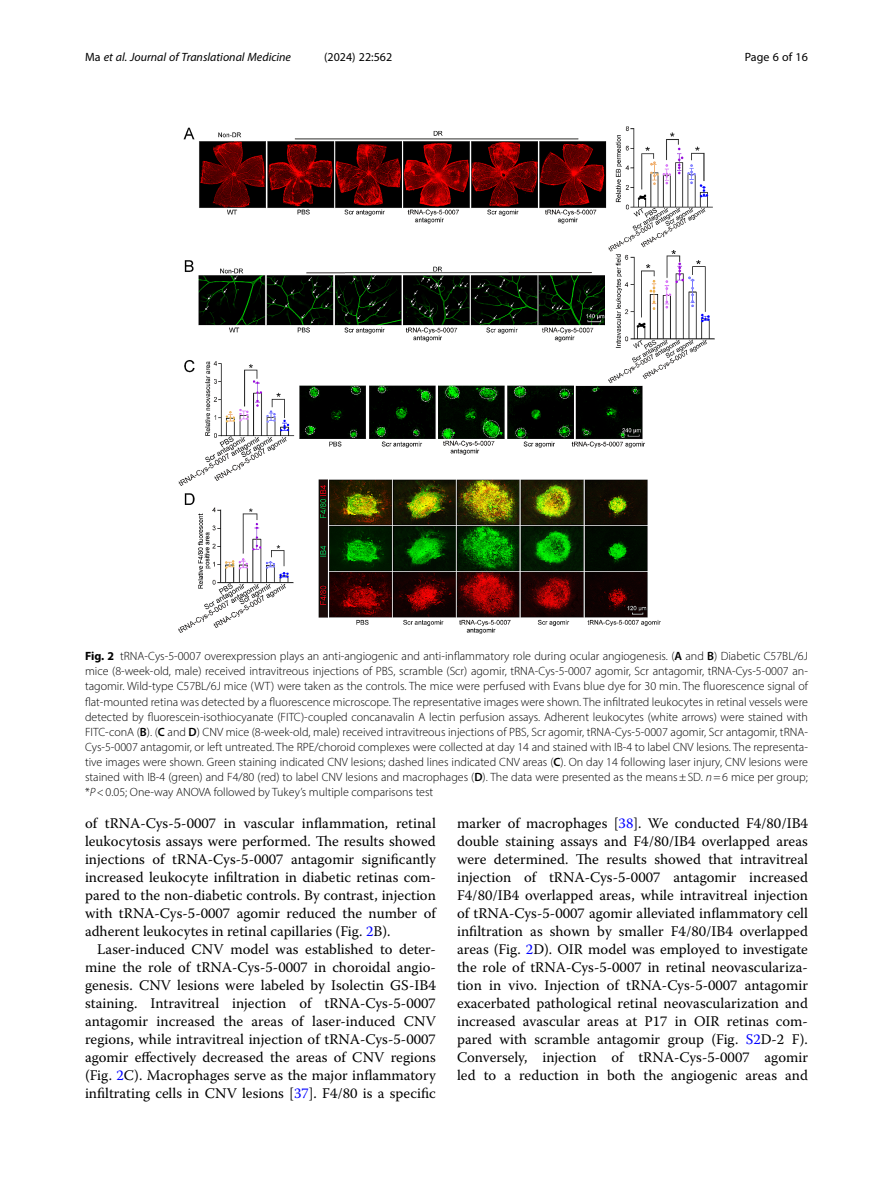
<style>
.page{position:relative;width:893px;height:1191px;background:#fff}
.page>*{position:absolute;margin:0;border:0;box-sizing:border-box;transform-origin:0 0}
.Body_Text_Indent{font:14.7px/18px "Warnock Pro";color:#000;text-align:justify}
.Body_Text{font:14.7px/18px "Warnock Pro";color:#000;text-align:justify}
.Figure_Caption{font:300 12px/15px "Myriad Pro";color:#000;text-align:justify}
.t1{font:italic 12px "Myriad Pro";color:#000}
.t2{font:12px "Myriad Pro";color:#000}
.s1{font-style:normal}
.s2{font-weight:700}
.s3{font-weight:600}
.s4{font-style:italic}
.s5{color:#00f}
</style>
<div class="page">
<img style="left:178px;top:126px;width:536px;height:507px">
<p class="t1" style="left:85px;top:50px;width:208px"><span class="s1">Ma</span> et al. Journal of Translational Medicine</p>
<p class="t2" style="left:324px;top:50px;width:70px">(2024) 22:562</p>
<p class="t2" style="left:745px;top:50px;width:65px">Page 6 of 16</p>
<p class="Figure_Caption" style="left:85px;top:649px;width:724px"><span class="s2">Fig. 2</span> tRNA-Cys-5-0007 overexpression plays an anti-angiogenic and anti-inflammatory role during ocular angiogenesis. (<span class="s3">A</span> and <span class="s3">B</span>) Diabetic C57BL/6J mice (8-week-old, male) received intravitreous injections of PBS, scramble (Scr) agomir, tRNA-Cys-5-0007 agomir, Scr antagomir, tRNA-Cys-5-0007 an&shy;tagomir. Wild-type C57BL/6J mice (WT) were taken as the controls. The mice were perfused with Evans blue dye for 30 min. The fluorescence signal of flat-mounted retina was detected by a fluorescence microscope. The representative images were shown. The infiltrated leukocytes in retinal vessels were detected by fluorescein-isothiocyanate (FITC)-coupled concanavalin A lectin perfusion assays. Adherent leukocytes (white arrows) were stained with FITC-conA (<span class="s3">B</span>). (<span class="s3">C</span> and <span class="s3">D</span>) CNV mice (8-week-old, male) received intravitreous injections of PBS, Scr agomir, tRNA-Cys-5-0007 agomir, Scr antagomir, tRNA-Cys-5-0007 antagomir, or left untreated. The RPE/choroid complexes were collected at day 14 and stained with IB-4 to label CNV lesions. The representa&shy;tive images were shown. Green staining indicated CNV lesions; dashed lines indicated CNV areas (<span class="s3">C</span>). On day 14 following laser injury, CNV lesions were stained with IB-4 (green) and F4/80 (red) to label CNV lesions and macrophages (<span class="s3">D</span>). The data were presented as the means±SD. <span class="s4">n</span>=6 mice per group; *<span class="s4">P</span>&lt;0.05; One-way ANOVA followed by Tukey’s multiple comparisons test</p>
<p class="Body_Text" style="left:85px;top:814px;width:352px">of tRNA-Cys-5-0007 in vascular inflammation, retinal leukocytosis assays were performed. The results showed injections of tRNA-Cys-5-0007 antagomir significantly increased leukocyte infiltration in diabetic retinas com&shy;pared to the non-diabetic controls. By contrast, injection with tRNA-Cys-5-0007 agomir reduced the number of adherent leukocytes in retinal capillaries (Fig. <span class="s5">2</span>B).</p>
<p class="Body_Text_Indent" style="left:85px;top:940px;width:352px;text-indent:12px">Laser-induced CNV model was established to deter&shy;mine the role of tRNA-Cys-5-0007 in choroidal angio&shy;genesis. CNV lesions were labeled by Isolectin GS-IB4 staining. Intravitreal injection of tRNA-Cys-5-0007 antagomir increased the areas of laser-induced CNV regions, while intravitreal injection of tRNA-Cys-5-0007 agomir effectively decreased the areas of CNV regions (Fig. <span class="s5">2</span>C). Macrophages serve as the major inflammatory infiltrating cells in CNV lesions [<span class="s5">37</span>]. F4/80 is a specific</p>
<p class="Body_Text_Indent" style="left:457px;top:814px;width:352px">marker of macrophages [<span class="s5">38</span>]. We conducted F4/80/IB4 double staining assays and F4/80/IB4 overlapped areas were determined. The results showed that intravitreal injection of tRNA-Cys-5-0007 antagomir increased F4/80/IB4 overlapped areas, while intravitreal injection of tRNA-Cys-5-0007 agomir alleviated inflammatory cell infiltration as shown by smaller F4/80/IB4 overlapped areas (Fig. <span class="s5">2</span>D). OIR model was employed to investigate the role of tRNA-Cys-5-0007 in retinal neovasculariza&shy;tion in vivo. Injection of tRNA-Cys-5-0007 antagomir exacerbated pathological retinal neovascularization and increased avascular areas at P17 in OIR retinas com&shy;pared with scramble antagomir group (Fig. <span class="s5">S2</span>D-2 F).<br>Conversely, injection of tRNA-Cys-5-0007 agomir led to a reduction in both the angiogenic areas and</p>
</div>
